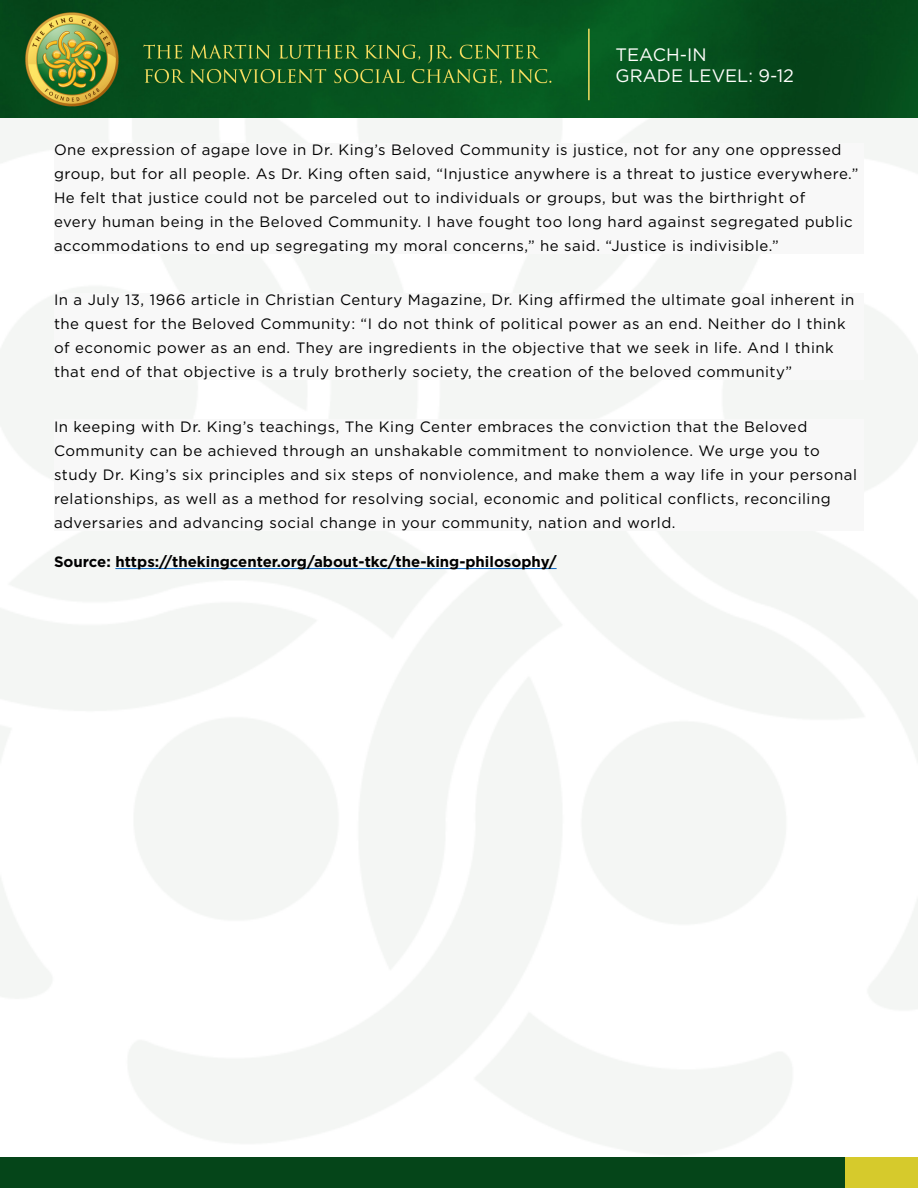
<style>
.page{position:relative;width:918px;height:1188px;background:#fff}
.page>*{position:absolute;margin:0;border:0;box-sizing:border-box;transform-origin:0 0}
.t1{font:18px "Gotham";color:#fffefc}
.Normal__Web{font:15px/24px "Gotham";letter-spacing:.035em;color:#000}
.t2{font:700 15px "Gotham";color:#000}
</style>
<div class="page">
<img style="left:0;top:117px;width:918px;height:1041px">
<img style="left:0;top:0;width:918px;height:117px">
<div style="left:0;top:1158px;width:918px;height:30px;background:#054519"></div>
<div style="left:845px;top:1158px;width:73px;height:30px;background:#d6ca2c"></div>
<div style="left:54px;top:143px;width:810px;height:111px;background:#f8f8f8"></div>
<div style="left:54px;top:293px;width:810px;height:87px;background:#f8f8f8"></div>
<div style="left:54px;top:420px;width:810px;height:111px;background:#f8f8f8"></div>
<hr style="left:115px;top:568px;width:442px;height:1px;background:#0563c1">
<p class="t1" style="left:616px;top:43px;width:92px">TEACH-IN</p>
<p class="t1" style="left:616px;top:64px;width:180px">GRADE LEVEL: 9-12</p>
<p class="Normal__Web" style="left:54px;top:137px;width:806px">One expression of agape love in Dr. King’s Beloved Community is justice, not for any one oppressed group, but for all people. As Dr. King often said, “Injustice anywhere is a threat to justice everywhere.” He felt that justice could not be parceled out to individuals or groups, but was the birthright of<br>every human being in the Beloved Community. I have fought too long hard against segregated public accommodations to end up segregating my moral concerns,” he said. “Justice is indivisible.”</p>
<p class="Normal__Web" style="left:54px;top:288px;width:802px">In a July 13, 1966 article in Christian Century Magazine, Dr. King affirmed the ultimate goal inherent in the quest for the Beloved Community: “I do not think of political power as an end. Neither do I think of economic power as an end. They are ingredients in the objective that we seek in life. And I think that end of that objective is a truly brotherly society, the creation of the beloved community”</p>
<p class="Normal__Web" style="left:54px;top:414px;width:804px">In keeping with Dr. King’s teachings, The King Center embraces the conviction that the Beloved Community can be achieved through an unshakable commitment to nonviolence. We urge you to study Dr. King’s six principles and six steps of nonviolence, and make them a way life in your personal relationships, as well as a method for resolving social, economic and political conflicts, reconciling adversaries and advancing social change in your community, nation and world.</p>
<p class="t2" style="left:54px;top:552px;width:504px">Source: https://thekingcenter.org/about-tkc/the-king-philosophy/</p>
</div>
